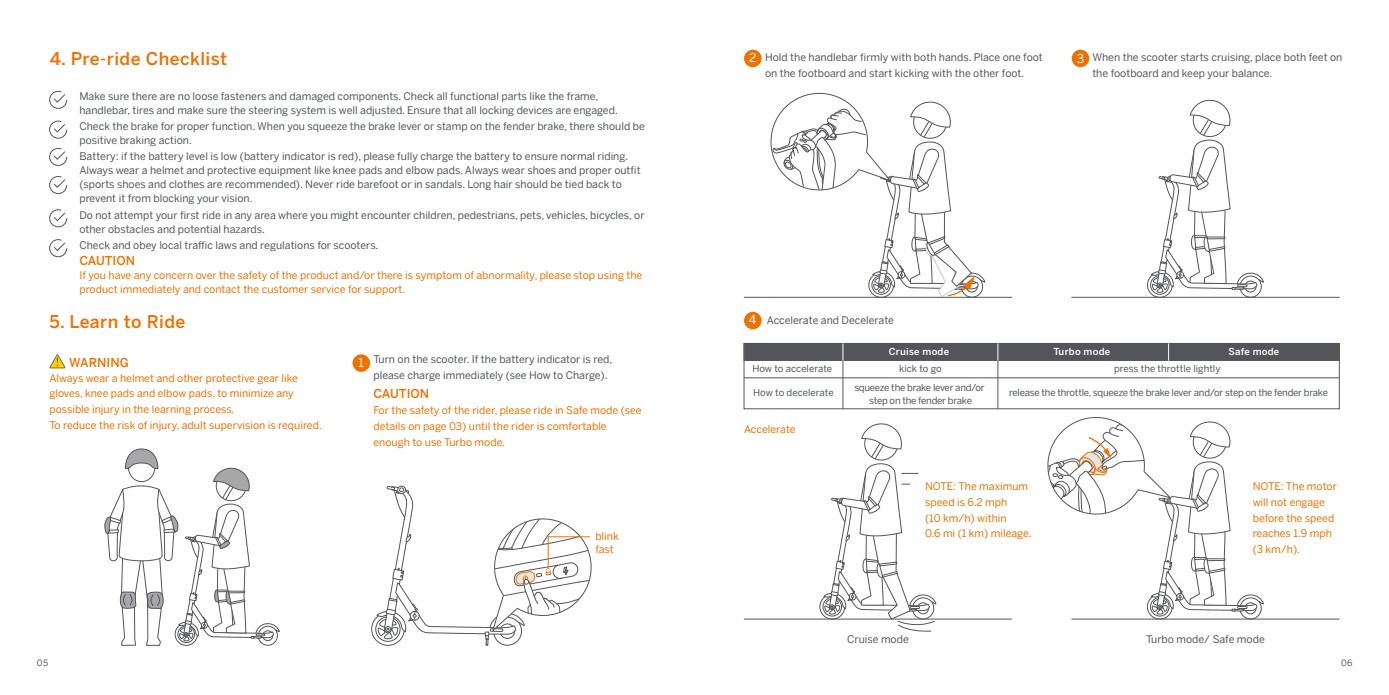
<style>
.page{position:relative;width:1389px;height:695px;background:#fff}
.page>*{position:absolute;margin:0;border:0;box-sizing:border-box;transform-origin:0 0}
.t1{font:500 17.5px "Benton Sans";letter-spacing:.025em;color:#ef7100}
.t2{font:500 12.25px "Benton Sans";color:#ef7100}
.t3{font:12.25px "Benton Sans";color:#fff}
.t4{font:10.5px/14px "Benton Sans";color:#54555a}
.t5{font:10.5px/15.8px "Benton Sans";color:#ef7100}
.t6{font:9.62px/13.1px "Benton Sans";letter-spacing:-.025em;color:#54555a;text-align:center}
.t7{font:9.62px "Benton Sans";color:#54555a}
.t8{font:500 9.62px "Benton Sans";letter-spacing:.025em;color:#fff}
.t9{font:9.62px "Benton Sans";letter-spacing:-.005em;color:#54555a}
.t10{font:8.75px "Benton Sans";color:#54555a}
.s1{font-size:12.25px;color:#fff}
</style>
<div class="page">
<div style="left:397px;top:485px;width:9px;height:8px;border:1px solid #54555a;border-radius:50%"></div>
<div style="left:744px;top:312px;width:18px;height:17px;background:#ef7100;border-radius:50%"></div>
<div style="left:744px;top:50px;width:18px;height:17px;background:#ef7100;border-radius:50%"></div>
<div style="left:1072px;top:50px;width:17px;height:17px;background:#ef7100;border-radius:50%"></div>
<div style="left:744px;top:343px;width:596px;height:66px;border:1px solid #54555a"></div>
<div style="left:744px;top:343px;width:595px;height:17px;background:#54555a"></div>
<hr style="left:744px;top:377px;width:595px;height:1px;background:#54555a">
<hr style="left:843px;top:359px;width:1px;height:49px;background:#54555a">
<hr style="left:998px;top:359px;width:1px;height:49px;background:#54555a">
<svg style="left:843px;top:343px;width:1px;height:17px"></svg>
<svg style="left:998px;top:343px;width:1px;height:17px"></svg>
<svg style="left:1168px;top:343px;width:1px;height:17px"></svg>
<hr style="left:744px;top:297px;width:268px;height:1px;background:#54555a">
<hr style="left:1072px;top:297px;width:267px;height:1px;background:#54555a">
<svg style="left:1147px;top:99px;width:117px;height:199px"></svg>
<hr style="left:744px;top:618px;width:268px;height:1px;background:#54555a">
<hr style="left:1072px;top:618px;width:267px;height:1px;background:#54555a">
<svg style="left:1047px;top:417px;width:217px;height:202px"></svg>
<svg style="left:766px;top:92px;width:220px;height:206px"></svg>
<svg style="left:819px;top:423px;width:118px;height:209px"></svg>
<div style="left:353px;top:354px;width:17px;height:18px;background:#ef7100;border-radius:50%"></div>
<svg style="left:49px;top:354px;width:16px;height:14px"></svg>
<svg style="left:104px;top:448px;width:176px;height:198px"></svg>
<svg style="left:371px;top:486px;width:221px;height:160px"></svg>
<svg style="left:49px;top:120px;width:19px;height:19px"></svg>
<svg style="left:49px;top:90px;width:19px;height:19px"></svg>
<svg style="left:49px;top:147px;width:19px;height:19px"></svg>
<svg style="left:49px;top:176px;width:19px;height:18px"></svg>
<svg style="left:49px;top:209px;width:19px;height:19px"></svg>
<svg style="left:49px;top:239px;width:19px;height:18px"></svg>
<h1 class="t1" style="left:50px;top:46px;width:179px">4. Pre-ride Checklist</h1>
<p class="t4" style="left:79px;top:88px;width:540px">Make sure there are no loose fasteners and damaged components. Check all functional parts like the frame, handlebar, tires and make sure the steering system is well adjusted. Ensure that all locking devices are engaged.</p>
<p class="t4" style="left:79px;top:118px;width:567px">Check the brake for proper function. When you squeeze the brake lever or stamp on the fender brake, there should be positive braking action.</p>
<p class="t4" style="left:79px;top:148px;width:563px">Battery: if the battery level is low (battery indicator is red), please fully charge the battery to ensure normal riding.<br>Always wear a helmet and protective equipment like knee pads and elbow pads. Always wear shoes and proper outfit (sports shoes and clothes are recommended). Never ride barefoot or in sandals. Long hair should be tied back to prevent it from blocking your vision.</p>
<p class="t4" style="left:79px;top:207px;width:567px">Do not attempt your first ride in any area where you might encounter children, pedestrians, pets, vehicles, bicycles, or other obstacles and potential hazards.</p>
<p class="t4" style="left:79px;top:236px;width:301px">Check and obey local traffic laws and regulations for scooters.</p>
<p class="t2" style="left:79px;top:251px;width:57px">CAUTION</p>
<p class="t5" style="left:79px;top:266px;width:565px;line-height:14px">If you have any concern over the safety of the product and/or there is symptom of abnormality, please stop using the product immediately and contact the customer service for support.</p>
<h1 class="t1" style="left:49px;top:309px;width:138px">5. Learn to Ride</h1>
<p class="t2" style="left:69px;top:354px;width:61px">WARNING</p>
<p class="t5" style="left:49px;top:368px;width:274px">Always wear a helmet and other protective gear like gloves, knee pads and elbow pads, to minimize any possible injury in the learning process.<br>To reduce the risk of injury, adult supervision is required.</p>
<p class="t3" style="left:359px;top:352px;width:7px">1</p>
<p class="t4" style="left:373px;top:350px;width:240px;line-height:15.8px">Turn on the scooter. If the battery indicator is red, please charge immediately (see How to Charge).</p>
<p class="t2" style="left:373px;top:385px;width:57px">CAUTION</p>
<p class="t5" style="left:373px;top:401px;width:270px">For the safety of the rider, please ride in Safe mode (see details on page 03) until the rider is comfortable enough to use Turbo mode.</p>
<p class="t5" style="left:595px;top:529px;width:25px;line-height:12.2px">blink fast</p>
<p class="t4" style="left:765px;top:48px;width:279px;line-height:15.8px">Hold the handlebar firmly with both hands. Place one foot on the footboard and start kicking with the other foot.</p>
<p class="t3" style="left:749px;top:47px;width:9px">2</p>
<p class="t4" style="left:1092px;top:48px;width:252px;line-height:15.8px">When the scooter starts cruising, place both feet on the footboard and keep your balance.</p>
<p class="t3" style="left:1077px;top:48px;width:9px">3</p>
<p class="t4" style="left:749px;top:312px;width:147px"><span class="s1">4</span> Accelerate and Decelerate</p>
<p class="t8" style="left:889px;top:345px;width:62px">Cruise mode</p>
<p class="t8" style="left:1228px;top:345px;width:52px">Safe mode</p>
<p class="t8" style="left:1053px;top:345px;width:58px">Turbo mode</p>
<p class="t9" style="left:752px;top:360px;width:81px">How to accelerate</p>
<p class="t7" style="left:1114px;top:360px;width:108px">press the throttle lightly</p>
<p class="t6" style="left:1009px;top:385px;width:320px">release the throttle, squeeze the brake lever and/or step on the fender brake</p>
<p class="t6" style="left:899px;top:361px;width:44px">kick to go</p>
<p class="t6" style="left:854px;top:379px;width:132px">squeeze the brake lever and/or step on the fender brake</p>
<p class="t7" style="left:753px;top:384px;width:82px">How to decelerate</p>
<p class="t5" style="left:744px;top:420px;width:53px">Accelerate</p>
<p class="t5" style="left:925px;top:477px;width:108px">NOTE: The maximum speed is 6.2 mph<br>(10 km/h) within<br>0.6 mi (1 km) mileage.</p>
<p class="t5" style="left:1253px;top:477px;width:86px">NOTE: The motor will not engage before the speed reaches 1.9 mph (3 km/h).</p>
<p class="t4" style="left:847px;top:630px;width:63px">Cruise mode</p>
<p class="t4" style="left:1146px;top:630px;width:120px">Turbo mode/ Safe mode</p>
<p class="t10" style="left:37px;top:654px;width:13px">05</p>
<p class="t10" style="left:1341px;top:654px;width:13px">06</p>
</div>
